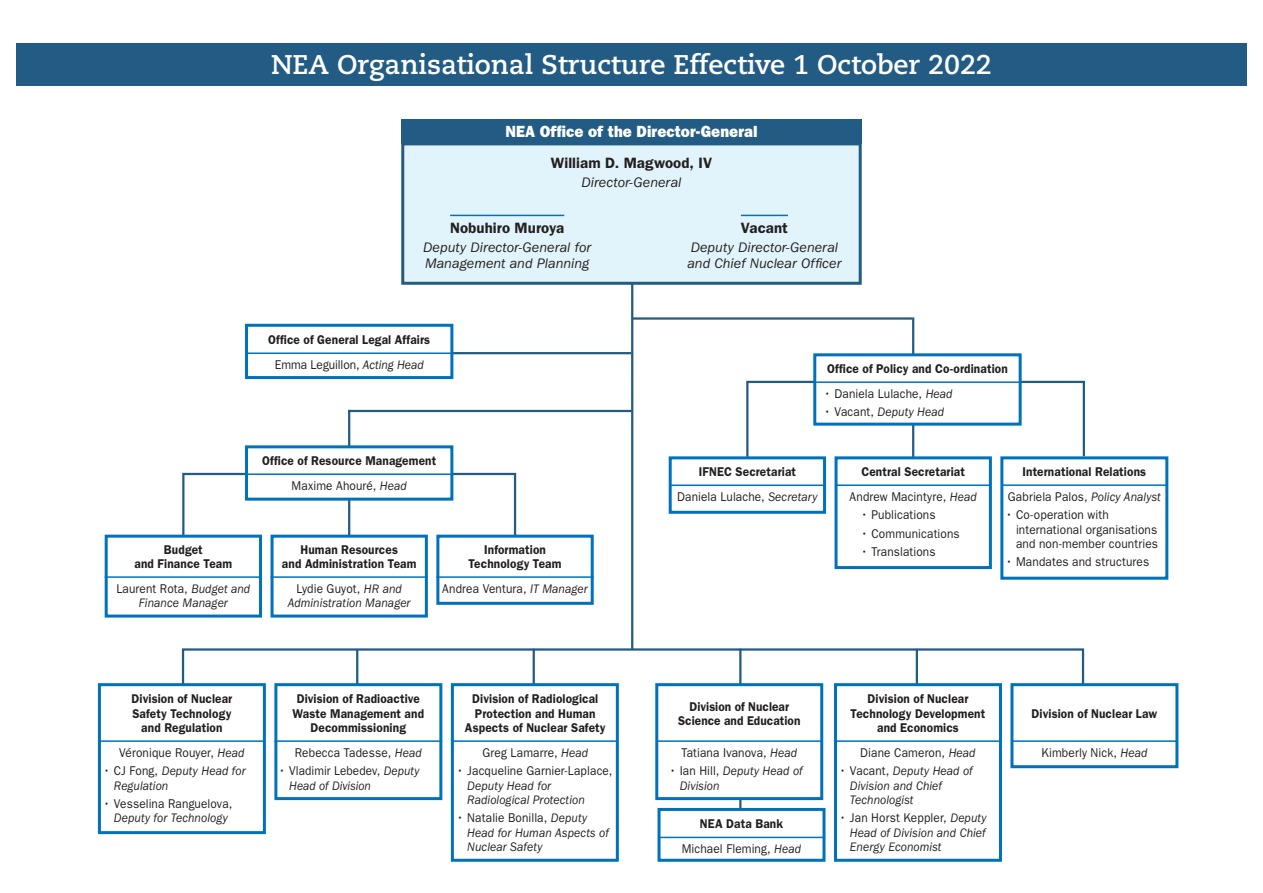
<style>
.page{position:relative;width:1263px;height:893px;background:#fff}
.page>*{position:absolute;margin:0;border:0;box-sizing:border-box;transform-origin:0 0}
.t1{font:700 27px "Caecilia LT Std";color:#fff}
.t2{font:16.2px "ITC Franklin Gothic Std Hvy";letter-spacing:.005em;color:#fff;scale:.93 1}
._01_Nom{font:600 15px "ITC Franklin Gothic Std";letter-spacing:.005em;color:#231f20}
._01_fonctions{font:italic 14.25px/16.5px "ITC Franklin Gothic Std";color:#231f20}
.t3{font:600 12.75px/14.2px "ITC Franklin Gothic Std";letter-spacing:.01em;color:#231f20;text-align:center;scale:.93 1}
.t4{font:12.75px/14.2px "ITC Franklin Gothic Std";letter-spacing:.01em;color:#231f20;text-align:center;scale:.93 1}
.t5{font:italic 12.75px/14.2px "ITC Franklin Gothic Std";letter-spacing:.005em;color:#231f20;scale:.93 1}
.t6{font:italic 12.75px/14.2px "ITC Franklin Gothic Std";letter-spacing:.005em;color:#231f20;scale:.92 1}
.s1{font-style:italic}
.s2{font-style:normal}
</style>
<div class="page">
<hr style="left:739px;top:649px;width:2px;height:165px;background:#225b84">
<hr style="left:916px;top:649px;width:2px;height:44px;background:#225b84">
<hr style="left:356px;top:649px;width:2px;height:44px;background:#225b84">
<div style="left:182px;top:648px;width:902px;height:47px;border:2px solid #225b84"></div>
<hr style="left:533px;top:649px;width:2px;height:44px;background:#225b84">
<hr style="left:631px;top:279px;width:2px;height:370px;background:#225b84">
<svg style="left:746px;top:380px;width:339px;height:79px"></svg>
<hr style="left:912px;top:317px;width:2px;height:46px;background:#225b84">
<hr style="left:632px;top:317px;width:280px;height:3px;background:#225b84">
<div style="left:16px;top:44px;width:1231px;height:42px;background:#225b84"></div>
<div style="left:401px;top:119px;width:461px;height:25px;background:#225b84"></div>
<div style="left:401px;top:142px;width:461px;height:143px;background:#e1f4fc;border:3px solid #225b84"></div>
<hr style="left:450px;top:215px;width:114px;height:1px;background:#0072bc">
<hr style="left:741px;top:215px;width:47px;height:1px;background:#0072bc">
<div style="left:98px;top:683px;width:168px;height:151px;background:#fff;border:3px solid #0072bc"></div>
<hr style="left:99px;top:740px;width:166px;height:2px;background:#0072bc">
<div style="left:655px;top:683px;width:168px;height:117px;background:#fff;border:3px solid #0072bc"></div>
<hr style="left:656px;top:740px;width:166px;height:2px;background:#0072bc">
<div style="left:657px;top:808px;width:168px;height:54px;background:#fff;border:3px solid #0072bc"></div>
<hr style="left:658px;top:837px;width:167px;height:1px;background:#0072bc">
<div style="left:834px;top:683px;width:168px;height:179px;background:#fff;border:3px solid #0072bc"></div>
<hr style="left:835px;top:740px;width:166px;height:2px;background:#0072bc">
<div style="left:1010px;top:683px;width:168px;height:85px;background:#fff;border:3px solid #0072bc"></div>
<hr style="left:1011px;top:740px;width:166px;height:2px;background:#0072bc">
<div style="left:274px;top:683px;width:168px;height:117px;background:#fff;border:3px solid #0072bc"></div>
<hr style="left:274px;top:740px;width:168px;height:2px;background:#0072bc">
<div style="left:451px;top:683px;width:168px;height:179px;background:#fff;border:3px solid #0072bc"></div>
<hr style="left:452px;top:740px;width:166px;height:2px;background:#0072bc">
<div style="left:813px;top:353px;width:209px;height:73px;background:#fff;border:3px solid #0072bc"></div>
<hr style="left:813px;top:381px;width:209px;height:2px;background:#0072bc">
<hr style="left:348px;top:410px;width:284px;height:2px;background:#225b84">
<svg style="left:181px;top:472px;width:336px;height:78px"></svg>
<hr style="left:348px;top:410px;width:2px;height:129px;background:#225b84">
<div style="left:105px;top:535px;width:157px;height:83px;background:#fff;border:3px solid #0072bc"></div>
<hr style="left:105px;top:576px;width:157px;height:2px;background:#0072bc">
<div style="left:271px;top:535px;width:157px;height:83px;background:#fff;border:3px solid #0072bc"></div>
<hr style="left:271px;top:576px;width:157px;height:2px;background:#0072bc">
<div style="left:436px;top:535px;width:158px;height:70px;background:#fff;border:3px solid #0072bc"></div>
<hr style="left:436px;top:576px;width:158px;height:2px;background:#0072bc">
<div style="left:245px;top:445px;width:208px;height:56px;background:#fff;border:3px solid #0072bc"></div>
<hr style="left:245px;top:473px;width:208px;height:2px;background:#0072bc">
<div style="left:834px;top:456px;width:158px;height:113px;background:#fff;border:3px solid #0072bc"></div>
<hr style="left:835px;top:484px;width:156px;height:2px;background:#0072bc">
<div style="left:1000px;top:456px;width:168px;height:124px;background:#fff;border:3px solid #0072bc"></div>
<hr style="left:1001px;top:484px;width:166px;height:2px;background:#0072bc">
<div style="left:669px;top:456px;width:157px;height:58px;background:#fff;border:3px solid #0072bc"></div>
<hr style="left:669px;top:484px;width:156px;height:2px;background:#0072bc">
<hr style="left:433px;top:352px;width:198px;height:2px;background:#225b84">
<div style="left:245px;top:324px;width:208px;height:55px;background:#fff;border:3px solid #0072bc"></div>
<hr style="left:247px;top:352px;width:205px;height:2px;background:#0072bc">
<p class="t1" style="left:271px;top:49px;width:722px">NEA Organisational Structure Effective 1 October 2022</p>
<p class="t2" style="left:505px;top:122px;width:273px">NEA Office of the Director-General</p>
<p class="_01_Nom" style="left:551px;top:154px;width:163px">William D. Magwood, IV</p>
<p class="_01_fonctions" style="left:581px;top:174px;width:102px">Director-General</p>
<p class="_01_Nom" style="left:450px;top:219px;width:116px">Nobuhiro Muroya</p>
<p class="_01_fonctions" style="left:423px;top:239px;width:170px">Deputy Director-General for</p>
<p class="_01_fonctions" style="left:425px;top:255px;width:166px">Management and Planning</p>
<p class="_01_Nom" style="left:741px;top:219px;width:48px">Vacant</p>
<p class="_01_fonctions" style="left:687px;top:239px;width:156px">Deputy Director-General and Chief Nuclear Officer</p>
<p class="t3" style="left:268px;top:332px;width:176px">Office of General Legal Affairs</p>
<p class="t4" style="left:275px;top:357px;width:162px">Emma Leguillon, <span class="s1">Acting Head</span></p>
<p class="t3" style="left:262px;top:453px;width:189px">Office of Resource Management</p>
<p class="t4" style="left:291px;top:478px;width:126px">Maxime Ahouré, <span class="s1">Head</span></p>
<p class="t3" style="left:134px;top:542px;width:107px">Budget<br>and Finance Team</p>
<p class="t5" style="left:116px;top:581px;width:146px;text-align:center"><span class="s2">Laurent Rota,</span> Budget and<br>Finance Manager</p>
<p class="t3" style="left:282px;top:542px;width:146px">Human Resources<br>and Administration Team</p>
<p class="t5" style="left:288px;top:581px;width:134px;text-align:center"><span class="s2">Lydie Guyot,</span> HR and<br>Administration Manager</p>
<p class="t3" style="left:468px;top:542px;width:102px">Information<br>Technology Team</p>
<p class="t4" style="left:442px;top:581px;width:158px">Andrea Ventura, <span class="s1">IT Manager</span></p>
<p class="t3" style="left:827px;top:361px;width:196px">Office of Policy and Co-ordination</p>
<p class="t4" style="left:824px;top:386px;width:140px">• Daniela Lulache, <span class="s1">Head</span></p>
<p class="t5" style="left:824px;top:405px;width:131px"><span class="s2">• Vacant,</span> Deputy Head</p>
<p class="t3" style="left:699px;top:464px;width:106px">IFNEC Secretariat</p>
<p class="t4" style="left:677px;top:489px;width:152px">Daniela Lulache, <span class="s1">Secretary</span></p>
<p class="t3" style="left:861px;top:464px;width:113px">Central Secretariat</p>
<p class="t4" style="left:849px;top:489px;width:138px">Andrew Macintyre, <span class="s1">Head</span></p>
<p class="t4" style="left:861px;top:508px;width:82px">• Publications</p>
<p class="t4" style="left:861px;top:526px;width:108px">• Communications</p>
<p class="t4" style="left:861px;top:545px;width:82px">• Translations</p>
<p class="t3" style="left:1022px;top:464px;width:134px">International Relations</p>
<p class="t4" style="left:1008px;top:489px;width:166px">Gabriela Palos, <span class="s1">Policy Analyst</span></p>
<p class="t4" style="left:1016px;top:508px;width:154px;text-align:left;text-indent:-11px">• Co-operation with international organisations and non-member countries</p>
<p class="t4" style="left:1005px;top:555px;width:156px">• Mandates and structures</p>
<p class="t3" style="left:131px;top:692px;width:110px">Division of Nuclear<br>Safety Technology and Regulation</p>
<p class="t4" style="left:119px;top:745px;width:136px">Véronique Rouyer, <span class="s1">Head</span></p>
<p class="t5" style="left:114px;top:764px;width:143px;text-indent:-11px"><span class="s2">• CJ Fong,</span> Deputy Head for<br>Regulation</p>
<p class="t4" style="left:103px;top:797px;width:140px">• Vesselina Ranguelova,<br><span class="s1">Deputy for Technology</span></p>
<p class="t3" style="left:292px;top:692px;width:143px">Division of Radioactive<br>Waste Management and<br>Decommissioning</p>
<p class="t4" style="left:295px;top:745px;width:138px">Rebecca Tadesse, <span class="s1">Head</span></p>
<p class="t6" style="left:289px;top:764px;width:143px;text-indent:-11px"><span class="s2">• Vladimir Lebedev,</span> Deputy<br>Head of Division</p>
<p class="t3" style="left:465px;top:692px;width:153px">Division of Radiological<br>Protection and Human<br>Aspects of Nuclear Safety</p>
<p class="t4" style="left:482px;top:745px;width:115px">Greg Lamarre, <span class="s1">Head</span></p>
<p class="t5" style="left:467px;top:764px;width:158px;text-indent:-11px"><span class="s2">• Jacqueline Garnier-Laplace,<br></span>Deputy Head for<br>Radiological Protection</p>
<p class="t5" style="left:467px;top:811px;width:154px;text-indent:-11px"><span class="s2">• Natalie Bonilla,</span> Deputy<br>Head for Human Aspects of<br>Nuclear Safety</p>
<p class="t3" style="left:678px;top:699px;width:133px">Division of Nuclear<br>Science and Education</p>
<p class="t4" style="left:681px;top:745px;width:126px">Tatiana Ivanova, <span class="s1">Head</span></p>
<p class="t5" style="left:680px;top:764px;width:134px;text-indent:-11px"><span class="s2">• Ian Hill,</span> Deputy Head of<br>Division</p>
<p class="t3" style="left:700px;top:817px;width:91px">NEA Data Bank</p>
<p class="t4" style="left:682px;top:842px;width:130px">Michael Fleming, <span class="s1">Head</span></p>
<p class="t3" style="left:851px;top:692px;width:146px">Division of Nuclear<br>Technology Development and Economics</p>
<p class="t4" style="left:860px;top:745px;width:126px">Diane Cameron, <span class="s1">Head</span></p>
<p class="t5" style="left:850px;top:764px;width:134px;text-indent:-11px"><span class="s2">• Vacant,</span> Deputy Head of<br>Division and Chief<br>Technologist</p>
<p class="t5" style="left:850px;top:811px;width:148px;text-align:justify;text-indent:-11px"><span class="s2">• Jan Horst Keppler,</span> Deputy Head of Division and Chief Energy Economist</p>
<p class="t3" style="left:1031px;top:706px;width:137px">Division of Nuclear Law</p>
<p class="t4" style="left:1041px;top:745px;width:115px">Kimberly Nick, <span class="s1">Head</span></p>
</div>
